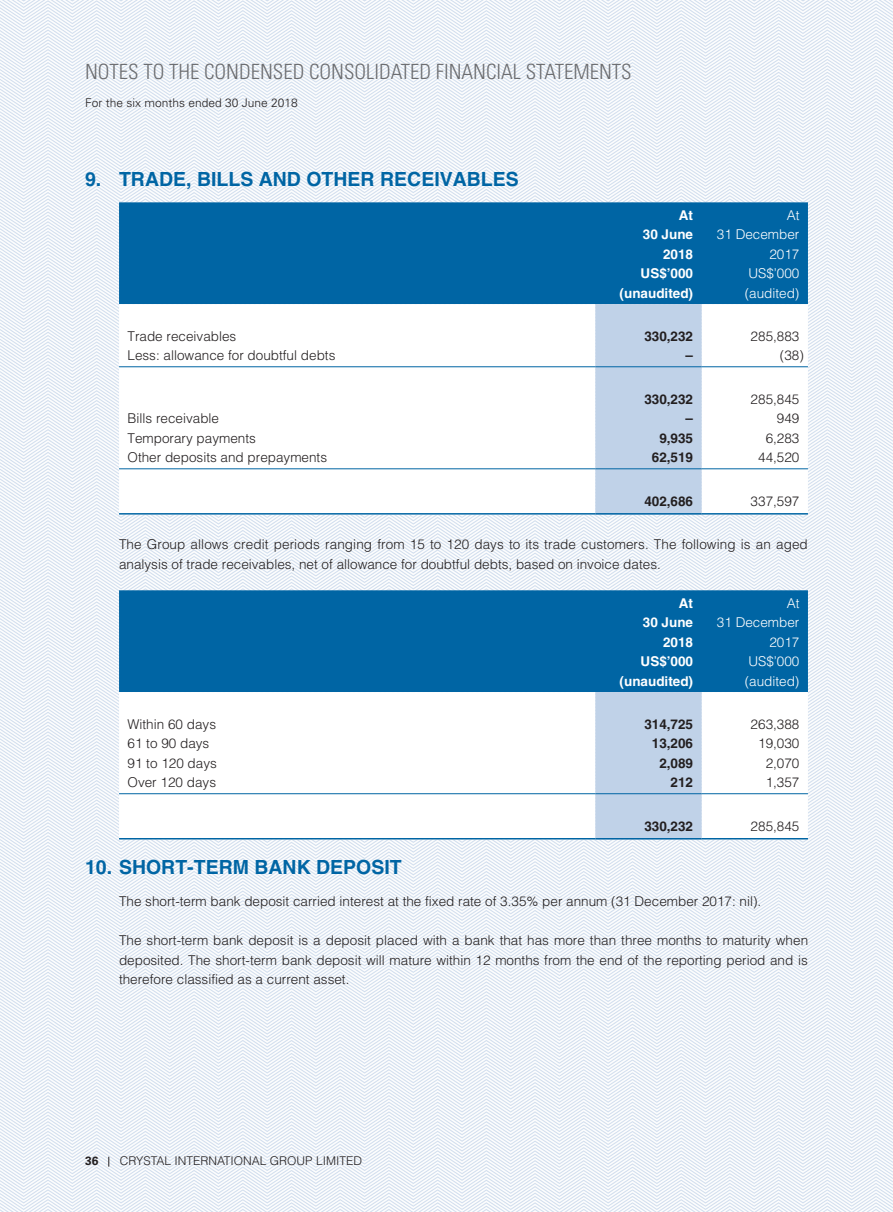
<style>
.page{position:relative;width:893px;height:1212px;background:#fff}
.page>*{position:absolute;margin:0;border:0;box-sizing:border-box;transform-origin:0 0}
.t1{font:300 condensed 21px "Univers LT Std";color:#6c6d70}
._01_H1{font:700 19.5px "Helvetica LT Std";color:#0065a4}
._00_txt{font:300 13.5px/19.5px "Helvetica LT Std";color:#231f20}
._50_Table_txt{font:300 13.5px "Helvetica LT Std";color:#231f20}
._50_Table_txt-2{font:300 13.5px "Helvetica LT Std";color:#fff}
._50_Table_txt-3{font:700 13.5px "Helvetica LT Std";color:#231f20}
._50_Table_txt-4{font:700 13.5px "Helvetica LT Std";color:#fff}
.t2{font:300 12px "Helvetica LT Std";color:#231f20}
.t3{font:300 12px "Univers LT Std";color:#231f20}
.t4{font:700 12px "Univers LT Std";color:#231f20}
</style>
<div class="page">
<img style="left:0;top:0;width:893px;height:1212px">
<div style="left:119px;top:202px;width:689px;height:102px;background:#0065a4"></div>
<svg style="left:119px;top:304px;width:689px;height:209px"></svg>
<div style="left:595px;top:304px;width:107px;height:209px;background:#c0d2e8"></div>
<hr style="left:119px;top:366px;width:476px;height:1px;background:#0065a4">
<hr style="left:595px;top:366px;width:107px;height:1px;background:#0065a4">
<hr style="left:702px;top:366px;width:106px;height:1px;background:#0065a4">
<hr style="left:119px;top:468px;width:476px;height:1px;background:#0065a4">
<hr style="left:595px;top:468px;width:107px;height:1px;background:#0065a4">
<hr style="left:702px;top:468px;width:106px;height:1px;background:#0065a4">
<hr style="left:119px;top:513px;width:476px;height:1px;background:#0065a4">
<hr style="left:595px;top:513px;width:107px;height:1px;background:#0065a4">
<hr style="left:702px;top:513px;width:106px;height:1px;background:#0065a4">
<div style="left:119px;top:590px;width:689px;height:102px;background:#0065a4"></div>
<svg style="left:119px;top:692px;width:689px;height:146px"></svg>
<div style="left:595px;top:692px;width:107px;height:146px;background:#c0d2e8"></div>
<hr style="left:119px;top:793px;width:476px;height:1px;background:#0065a4">
<hr style="left:595px;top:793px;width:107px;height:1px;background:#0065a4">
<hr style="left:702px;top:793px;width:106px;height:1px;background:#0065a4">
<hr style="left:119px;top:838px;width:476px;height:1px;background:#0065a4">
<hr style="left:595px;top:838px;width:107px;height:1px;background:#0065a4">
<hr style="left:702px;top:838px;width:106px;height:1px;background:#0065a4">
<h1 class="t1" style="left:85px;top:59px;width:548px">NOTES TO THE CONDENSED CONSOLIDATED FINANCIAL STATEMENTS</h1>
<p class="t3" style="left:85px;top:96px;width:214px">For the six months ended 30 June 2018</p>
<p class="_01_H1" style="left:85px;top:167px;width:435px">9. TRADE, BILLS AND OTHER RECEIVABLES</p>
<p class="_50_Table_txt-4" style="left:679px;top:207px;width:16px">At</p>
<p class="_50_Table_txt-2" style="left:787px;top:206px;width:14px">At</p>
<p class="_50_Table_txt-4" style="left:643px;top:226px;width:52px">30 June</p>
<p class="_50_Table_txt-2" style="left:717px;top:226px;width:84px">31 December</p>
<p class="_50_Table_txt-4" style="left:663px;top:246px;width:32px">2018</p>
<p class="_50_Table_txt-2" style="left:769px;top:245px;width:32px">2017</p>
<p class="_50_Table_txt-4" style="left:641px;top:265px;width:54px">US$’000</p>
<p class="_50_Table_txt-2" style="left:748px;top:265px;width:53px">US$’000</p>
<p class="_50_Table_txt-4" style="left:620px;top:285px;width:75px">(unaudited)</p>
<p class="_50_Table_txt-2" style="left:745px;top:284px;width:56px">(audited)</p>
<p class="_50_Table_txt" style="left:128px;top:328px;width:110px">Trade receivables</p>
<p class="_50_Table_txt-3" style="left:644px;top:328px;width:50px">330,232</p>
<p class="_50_Table_txt" style="left:751px;top:328px;width:50px">285,883</p>
<p class="_50_Table_txt" style="left:128px;top:347px;width:209px">Less: allowance for doubtful debts</p>
<p class="_50_Table_txt-3" style="left:686px;top:347px;width:9px">–</p>
<p class="_50_Table_txt" style="left:780px;top:347px;width:26px">(38)</p>
<p class="_50_Table_txt-3" style="left:644px;top:391px;width:50px">330,232</p>
<p class="_50_Table_txt" style="left:751px;top:391px;width:50px">285,845</p>
<p class="_50_Table_txt" style="left:128px;top:410px;width:93px">Bills receivable</p>
<p class="_50_Table_txt-3" style="left:686px;top:410px;width:9px">–</p>
<p class="_50_Table_txt" style="left:777px;top:410px;width:24px">949</p>
<p class="_50_Table_txt" style="left:128px;top:430px;width:130px">Temporary payments</p>
<p class="_50_Table_txt-3" style="left:659px;top:430px;width:35px">9,935</p>
<p class="_50_Table_txt" style="left:766px;top:430px;width:35px">6,283</p>
<p class="_50_Table_txt" style="left:128px;top:449px;width:201px">Other deposits and prepayments</p>
<p class="_50_Table_txt-3" style="left:652px;top:449px;width:43px">62,519</p>
<p class="_50_Table_txt" style="left:758px;top:449px;width:43px">44,520</p>
<p class="_50_Table_txt-3" style="left:644px;top:493px;width:50px">402,686</p>
<p class="_50_Table_txt" style="left:751px;top:493px;width:50px">337,597</p>
<p class="_00_txt" style="left:119px;top:534px;width:690px">The Group allows credit periods ranging from 15 to 120 days to its trade customers. The following is an aged analysis of trade receivables, net of allowance for doubtful debts, based on invoice dates.</p>
<p class="_50_Table_txt-4" style="left:679px;top:594px;width:16px">At</p>
<p class="_50_Table_txt-2" style="left:787px;top:594px;width:14px">At</p>
<p class="_50_Table_txt-4" style="left:643px;top:614px;width:52px">30 June</p>
<p class="_50_Table_txt-2" style="left:717px;top:614px;width:84px">31 December</p>
<p class="_50_Table_txt-4" style="left:663px;top:633px;width:32px">2018</p>
<p class="_50_Table_txt-2" style="left:769px;top:633px;width:32px">2017</p>
<p class="_50_Table_txt-4" style="left:641px;top:653px;width:54px">US$’000</p>
<p class="_50_Table_txt-2" style="left:748px;top:653px;width:53px">US$’000</p>
<p class="_50_Table_txt-4" style="left:620px;top:672px;width:75px">(unaudited)</p>
<p class="_50_Table_txt-2" style="left:745px;top:672px;width:56px">(audited)</p>
<p class="_50_Table_txt" style="left:128px;top:715px;width:90px">Within 60 days</p>
<p class="_50_Table_txt-3" style="left:644px;top:716px;width:50px">314,725</p>
<p class="_50_Table_txt" style="left:751px;top:715px;width:50px">263,388</p>
<p class="_50_Table_txt" style="left:128px;top:735px;width:83px">61 to 90 days</p>
<p class="_50_Table_txt-3" style="left:652px;top:735px;width:43px">13,206</p>
<p class="_50_Table_txt" style="left:758px;top:735px;width:43px">19,030</p>
<p class="_50_Table_txt" style="left:128px;top:754px;width:91px">91 to 120 days</p>
<p class="_50_Table_txt-3" style="left:659px;top:755px;width:35px">2,089</p>
<p class="_50_Table_txt" style="left:766px;top:754px;width:35px">2,070</p>
<p class="_50_Table_txt" style="left:128px;top:774px;width:90px">Over 120 days</p>
<p class="_50_Table_txt-3" style="left:671px;top:774px;width:24px">212</p>
<p class="_50_Table_txt" style="left:766px;top:774px;width:35px">1,357</p>
<p class="_50_Table_txt-3" style="left:644px;top:818px;width:50px">330,232</p>
<p class="_50_Table_txt" style="left:751px;top:817px;width:50px">285,845</p>
<p class="_01_H1" style="left:85px;top:855px;width:318px">10. SHORT-TERM BANK DEPOSIT</p>
<p class="_00_txt" style="left:119px;top:891px;width:644px">The short-term bank deposit carried interest at the fixed rate of 3.35% per annum (31 December 2017: nil).</p>
<p class="_00_txt" style="left:119px;top:930px;width:691px;text-align:justify">The short-term bank deposit is a deposit placed with a bank that has more than three months to maturity when deposited. The short-term bank deposit will mature within 12 months from the end of the reporting period and is therefore classified as a current asset.</p>
<p class="t4" style="left:85px;top:1154px;width:15px">36</p>
<p class="t2" style="left:120px;top:1153px;width:244px">CRYSTAL INTERNATIONAL GROUP LIMITED</p>
</div>
